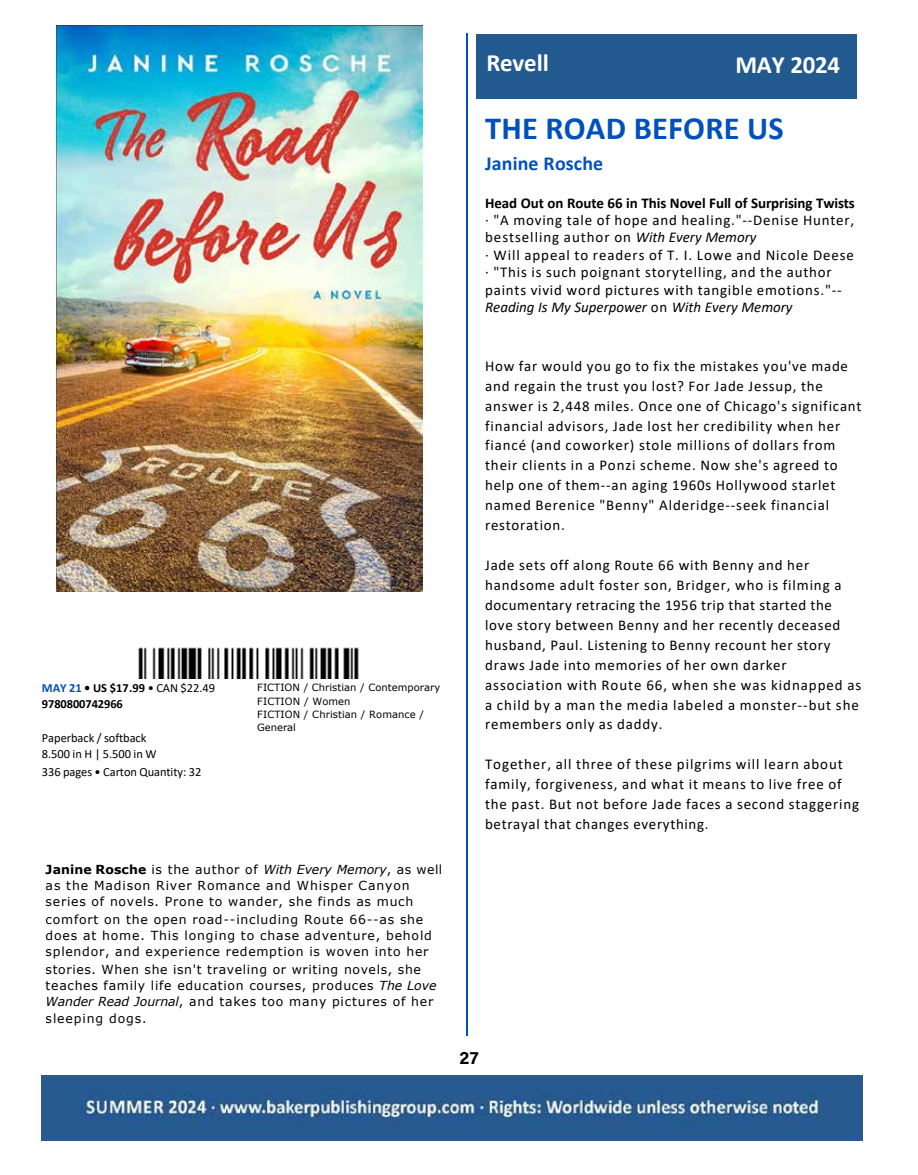
<style>
.page{position:relative;width:918px;height:1175px;background:#fff}
.page>*{position:absolute;margin:0;border:0;box-sizing:border-box;transform-origin:0 0}
.t1{font:700 32.4px "Calibri";letter-spacing:.005em;color:#0051bc}
.t2{font:700 24.9px "Calibri";letter-spacing:-.01em;color:#fff}
.t3{font:700 19.95px "Calibri";letter-spacing:.005em;color:#0051bc}
.t4{font:18px "Acumin Variable Concept";color:#000}
.t5{font:15px/20px "Calibri";letter-spacing:.055em;color:#000}
.t6{font:700 15px "Calibri";letter-spacing:-.005em;color:#000}
.t7{font:12.45px/16.2px "Verdana";letter-spacing:.06em;color:#000}
.t8{font:12.45px/16.2px "Calibri";letter-spacing:-.005em;color:#000}
.t9{font:700 12.45px/16.2px "Calibri";letter-spacing:-.005em;color:#000}
.t10{font:9.9px/13.6px "Verdana";letter-spacing:.005em;color:#000}
.s1{color:#0051bc}
.s2{font-weight:400}
.s3{font-weight:700}
.s4{font-style:italic}
</style>
<div class="page">
<img style="left:57px;top:26px;width:366px;height:565px">
<img style="left:138px;top:647px;width:221px;height:31px">
<hr style="left:466px;top:33px;width:2px;height:1002px;background:#0051bc">
<div style="left:476px;top:34px;width:380px;height:64px;background:#22598f"></div>
<img style="left:42px;top:1075px;width:820px;height:65px">
<p class="t9" style="left:42px;top:679px;width:175px"><span class="s1">MAY 21</span> • US $17.99 <span class="s2">• CAN $22.49<br></span>9780800742966</p>
<p class="t8" style="left:42px;top:729px;width:116px">Paperback / softback<br>8.500 in H | 5.500 in W</p>
<p class="t8" style="left:42px;top:763px;width:161px">336 pages • Carton Quantity: 32</p>
<p class="t10" style="left:257px;top:680px;width:185px">FICTION / Christian / Contemporary<br>FICTION / Women<br>FICTION / Christian / Romance /</p>
<p class="t10" style="left:257px;top:720px;width:40px">General</p>
<p class="t7" style="left:46px;top:861px;width:398px"><span class="s3">Janine Rosche</span> is the author of <span class="s4">With Every Memory</span>, as well as the Madison River Romance and Whisper Canyon series of novels. Prone to wander, she finds as much</p>
<p class="t7" style="left:46px;top:911px;width:388px">comfort on the open road--including Route 66--as she does at home. This longing to chase adventure, behold splendor, and experience redemption is woven into her</p>
<p class="t7" style="left:46px;top:960px;width:392px">stories. When she isn't traveling or writing novels, she teaches family life education courses, produces <span class="s4">The Love<br>Wander Read Journal</span>, and takes too many pictures of her</p>
<p class="t7" style="left:46px;top:1010px;width:103px">sleeping dogs.</p>
<h2 class="t2" style="left:486px;top:45px;width:64px">Revell</h2>
<h2 class="t2" style="left:735px;top:47px;width:106px">MAY 2024</h2>
<h1 class="t1" style="left:485px;top:105px;width:300px">THE ROAD BEFORE US</h1>
<h3 class="t3" style="left:485px;top:149px;width:120px">Janine Rosche</h3>
<p class="t6" style="left:485px;top:192px;width:371px">Head Out on Route 66 in This Novel Full of Surprising Twists</p>
<p class="t5" style="left:485px;top:211px;width:371px;line-height:17.4px">· "A moving tale of hope and healing."--Denise Hunter, bestselling author on <span class="s4">With Every Memory<br></span>· Will appeal to readers of T. I. Lowe and Nicole Deese · "This is such poignant storytelling, and the author paints vivid word pictures with tangible emotions."-- <span class="s4">Reading Is My Superpower</span> on <span class="s4">With Every Memory</span></p>
<p class="t5" style="left:485px;top:355px;width:378px">How far would you go to fix the mistakes you've made and regain the trust you lost? For Jade Jessup, the answer is 2,448 miles. Once one of Chicago's significant financial advisors, Jade lost her credibility when her fiancé (and coworker) stole millions of dollars from their clients in a Ponzi scheme. Now she's agreed to help one of them--an aging 1960s Hollywood starlet named Berenice "Benny" Alderidge--seek financial restoration.</p>
<p class="t5" style="left:485px;top:554px;width:378px">Jade sets off along Route 66 with Benny and her handsome adult foster son, Bridger, who is filming a documentary retracing the 1956 trip that started the love story between Benny and her recently deceased husband, Paul. Listening to Benny recount her story draws Jade into memories of her own darker association with Route 66, when she was kidnapped as a child by a man the media labeled a monster--but she remembers only as daddy.</p>
<p class="t5" style="left:485px;top:754px;width:376px">Together, all three of these pilgrims will learn about family, forgiveness, and what it means to live free of the past. But not before Jade faces a second staggering betrayal that changes everything.</p>
<p class="t4" style="left:460px;top:1045px;width:21px">27</p>
</div>
